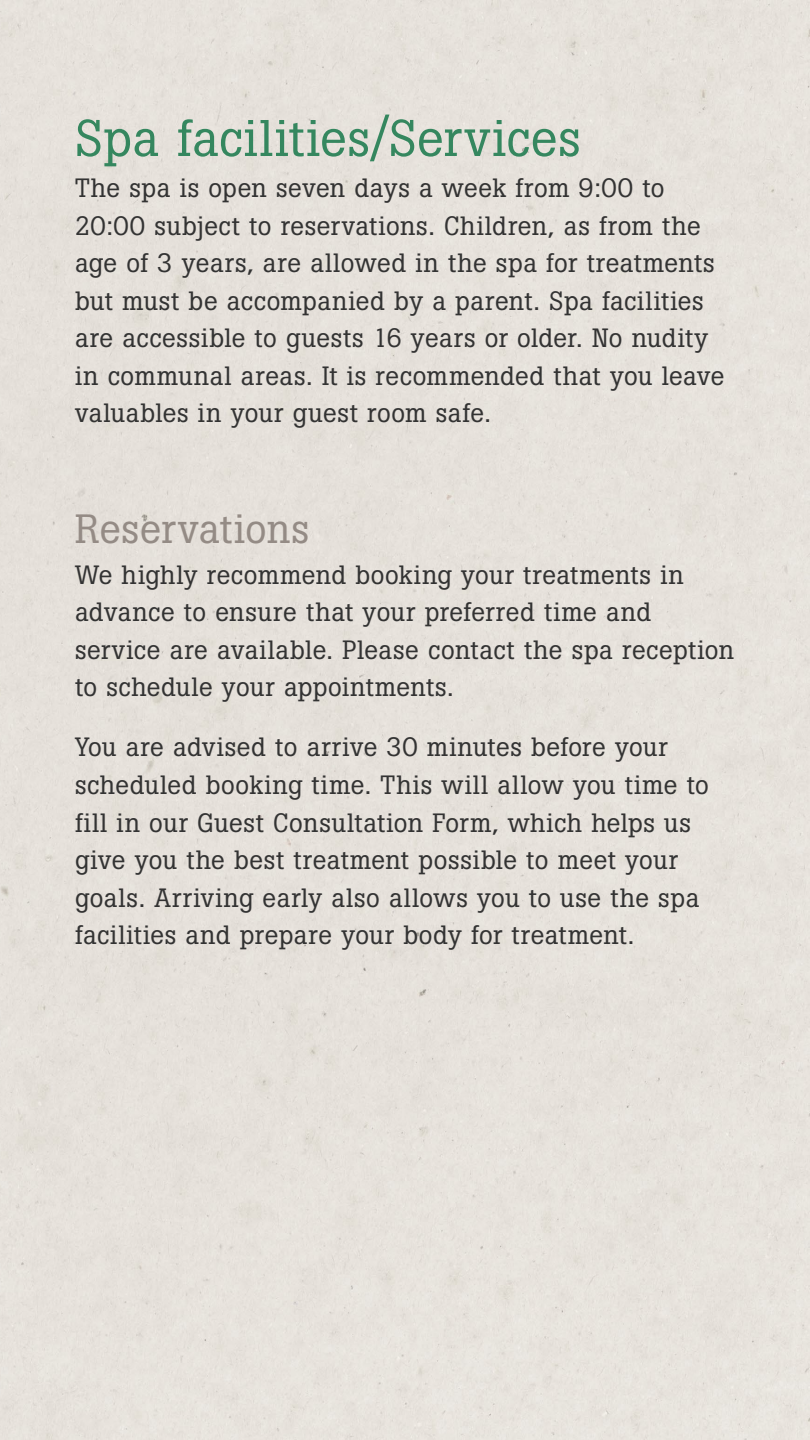
<style>
.page{position:relative;width:810px;height:1440px;background:#e6e1db}
.page>*{position:absolute;margin:0;border:0;box-sizing:border-box;transform-origin:0 0}
.t1{font:51px "Boton";letter-spacing:.015em;color:#35875f}
.t2{font:40.5px "Boton";letter-spacing:.015em;color:#948b85}
.t3{font:26.25px/37.5px "Boton";letter-spacing:.02em;color:#333}
</style>
<div class="page">
<h1 class="t1" style="left:75px;top:108px;width:507px">Spa facilities/Services</h1>
<p class="t3" style="left:75px;top:169px;width:651px">The spa is open seven days a week from 9:00 to 20:00 subject to reservations. Children, as from the age of 3 years, are allowed in the spa for treatments but must be accompanied by a parent. Spa facilities are accessible to guests 16 years or older. No nudity in communal areas. It is recommended that you leave valuables in your guest room safe.</p>
<h2 class="t2" style="left:75px;top:504px;width:236px">Reservations</h2>
<p class="t3" style="left:75px;top:556px;width:661px">We highly recommend booking your treatments in advance to ensure that your preferred time and service are available. Please contact the spa reception to schedule your appointments.</p>
<p class="t3" style="left:75px;top:729px;width:635px">You are advised to arrive 30 minutes before your scheduled booking time. This will allow you time to fill in our Guest Consultation Form, which helps us give you the best treatment possible to meet your goals. Arriving early also allows you to use the spa facilities and prepare your body for treatment.</p>
</div>
